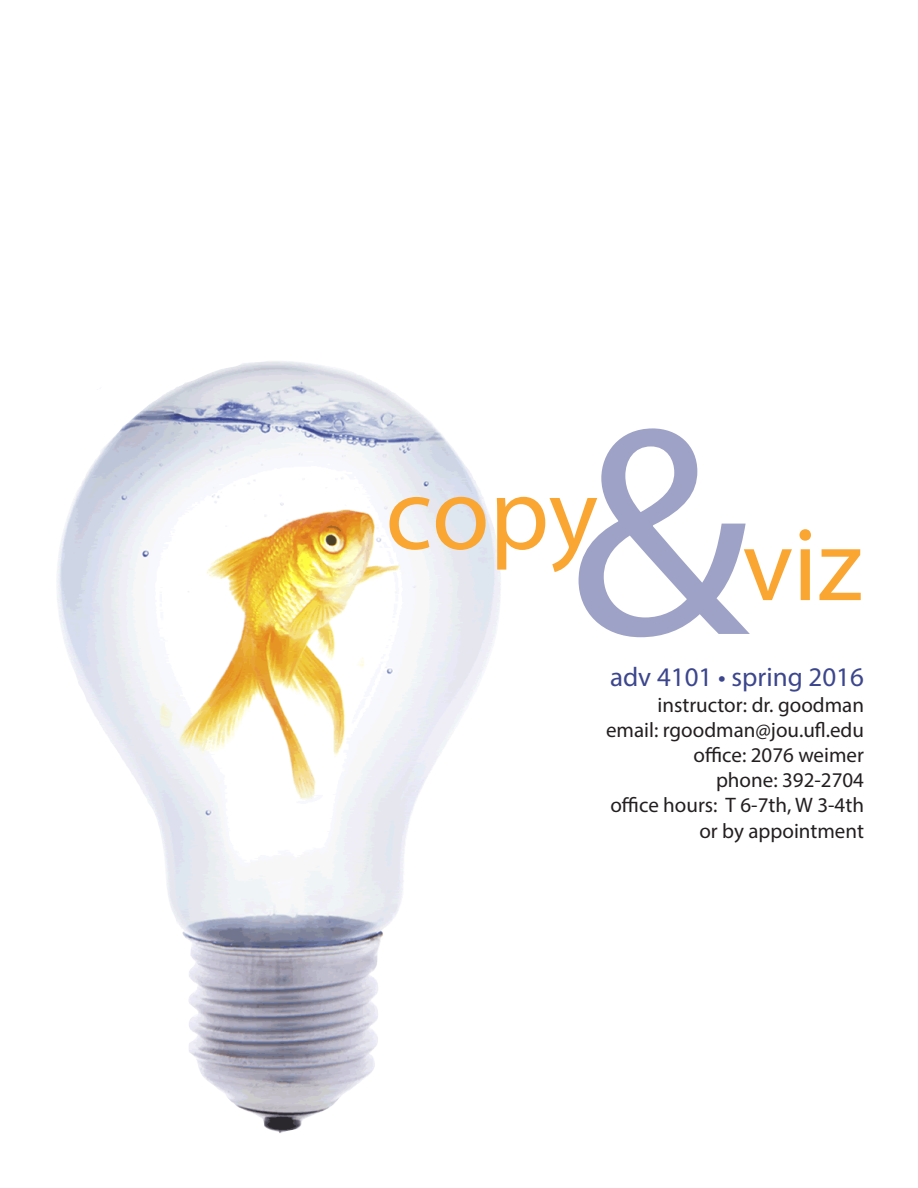
<style>
.page{position:relative;width:918px;height:1188px;background:#fff}
.page>*{position:absolute;margin:0;border:0;box-sizing:border-box;transform-origin:0 0}
.t1{font:300px "Myriad Pro";color:#9ea2c6}
.t2{font:105px "Myriad Pro";color:#faa633}
.t3{font:27px "Myriad Pro";color:#3c468d}
.t4{font:21px/25.2px "Myriad Pro";color:#231f20;text-align:right}
</style>
<div class="page">
<img style="left:56px;top:361px;width:417px;height:772px">
<p class="t1" style="left:569px;top:348px;width:183px">&amp;</p>
<p class="t3" style="left:610px;top:661px;width:255px">adv 4101 • spring 2016</p>
<p class="t4" style="left:658px;top:692px;width:208px">instructor: dr. goodman</p>
<p class="t4" style="left:606px;top:717px;width:259px">email: rgoodman@jou.ufl.edu</p>
<p class="t4" style="left:694px;top:742px;width:172px">office: 2076 weimer</p>
<p class="t4" style="left:716px;top:767px;width:149px">phone: 392-2704</p>
<p class="t4" style="left:610px;top:792px;width:255px">office hours: T 6-7th, W 3-4th or by appointment</p>
<p class="t2" style="left:386px;top:449px;width:214px">copy</p>
<p class="t2" style="left:742px;top:500px;width:122px">viz</p>
</div>
